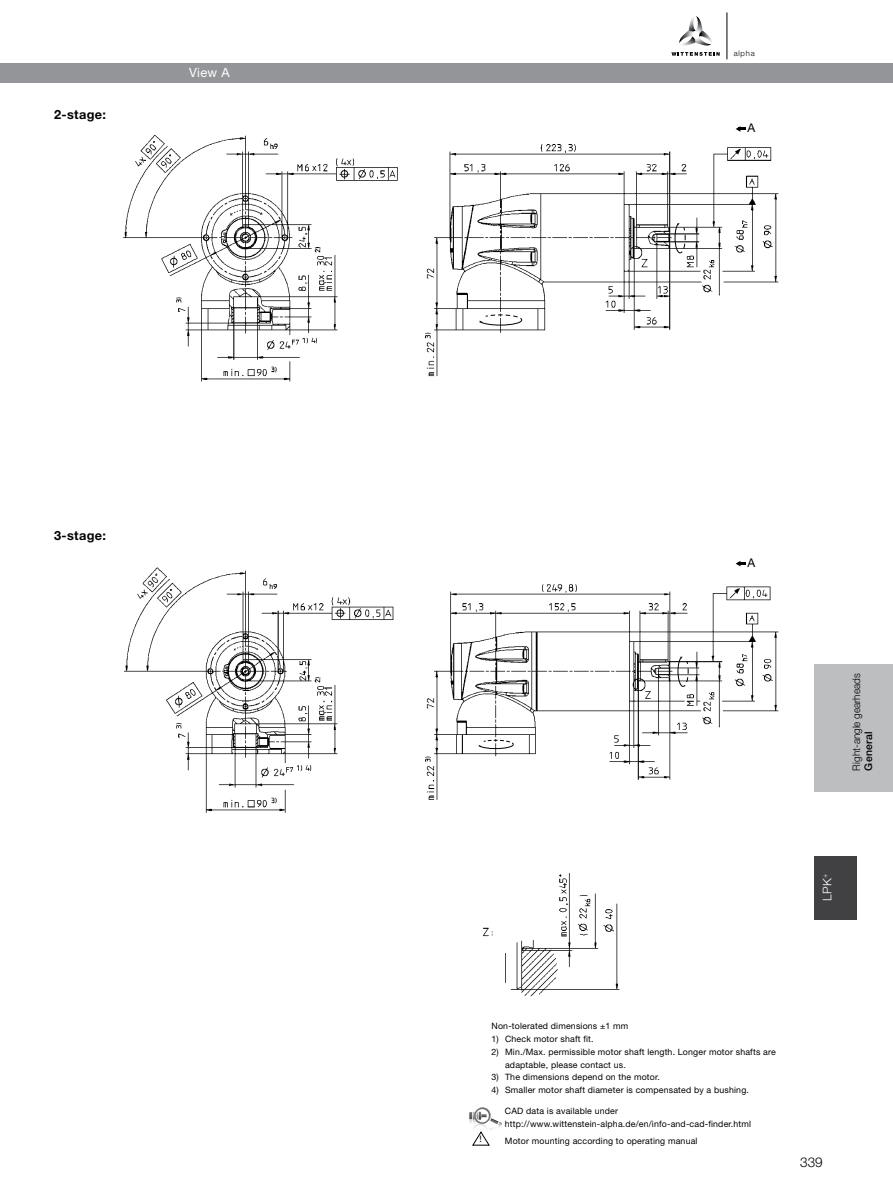
<style>
.page{position:relative;width:893px;height:1191px;background:#fff}
.page>*{position:absolute;margin:0;border:0;box-sizing:border-box;transform-origin:0 0}
.t1{font:300 13.5px "Helvetica Neue LT Std";color:#000}
.t2{font:700 12.75px "Helvetica Neue LT Std";letter-spacing:.025em;color:#000}
.t3{font:12.75px "Helvetica Neue LT Std";color:#fff}
.t4{font:300 12px "Helvetica Neue LT Std";color:#fff}
.t5{font:12px "Helvetica Neue LT Std";color:#000}
.t6{font:300 10.5px "Helvetica Neue LT Std";color:#000;scale:.95 1}
.t7{font:500 10.5px "Helvetica Neue LT Std";letter-spacing:.025em;color:#000}
.t8{font:9px "Helvetica Neue LT Std";color:#000}
.t9{font:8.7px/12.8px "Helvetica Neue LT Std";letter-spacing:.02em;color:#000}
.t10{font:300 7.65px "Helvetica Neue LT";letter-spacing:.1em;color:#000}
</style>
<div class="page">
<div style="left:0;top:64px;width:893px;height:19px;background:#939598"></div>
<div style="left:814px;top:855px;width:43px;height:64px;background:#414042"></div>
<svg style="left:679px;top:16px;width:33px;height:30px"></svg>
<svg style="left:671px;top:52px;width:49px;height:4px"></svg>
<hr style="left:727px;top:12px;width:1px;height:47px;background:#000">
<img style="left:123px;top:127px;width:656px;height:870px">
<svg style="left:736px;top:126px;width:9px;height:6px"></svg>
<svg style="left:736px;top:561px;width:9px;height:5px"></svg>
<svg style="left:480px;top:314px;width:42px;height:11px"></svg>
<svg style="left:479px;top:740px;width:35px;height:9px"></svg>
<svg style="left:675px;top:223px;width:10px;height:30px"></svg>
<svg style="left:678px;top:657px;width:10px;height:30px"></svg>
<svg style="left:230px;top:209px;width:33px;height:6px"></svg>
<svg style="left:234px;top:645px;width:24px;height:5px"></svg>
<div style="left:814px;top:664px;width:79px;height:128px;background:#bcbec0"></div>
<svg style="left:469px;top:1107px;width:33px;height:38px"></svg>
<h2 class="t2" style="left:54px;top:107px;width:53px">2-stage:</h2>
<h2 class="t3" style="left:189px;top:65px;width:42px">View A</h2>
<h2 class="t2" style="left:54px;top:528px;width:53px">3-stage:</h2>
<p class="t10" style="left:734px;top:48px;width:23px">alpha</p>
<h3 class="t5" style="left:748px;top:121px;width:9px">A</h3>
<h3 class="t5" style="left:748px;top:555px;width:9px">A</h3>
<p class="t6" style="left:850px;top:770px;width:104px;rotate:-90deg">Right-angle gearheads</p>
<p class="t7" style="left:862px;top:770px;width:41px;rotate:-90deg">General</p>
<h3 class="t4" style="left:820px;top:901px;width:28px;rotate:-90deg">LPK<sup>+</sup></h3>
<p class="t8" style="left:479px;top:1133px;width:4px">!</p>
<p class="t9" style="left:492px;top:1019px;width:138px">Non-tolerated dimensions ±1 mm</p>
<p class="t9" style="left:492px;top:1032px;width:104px">1) Check motor shaft fit.</p>
<p class="t9" style="left:505px;top:1045px;width:272px;text-indent:-13px">2) Min./Max. permissible motor shaft length. Longer motor shafts are adaptable, please contact us.</p>
<p class="t9" style="left:492px;top:1070px;width:170px">3) The dimensions depend on the motor.</p>
<p class="t9" style="left:492px;top:1083px;width:259px">4) Smaller motor shaft diameter is compensated by a bushing.</p>
<p class="t9" style="left:505px;top:1104px;width:248px">CAD data is available under http://www.wittenstein-alpha.de/en/info-and-cad-finder.html</p>
<p class="t9" style="left:505px;top:1134px;width:194px">Motor mounting according to operating manual</p>
<h1 class="t1" style="left:800px;top:1153px;width:24px">339</h1>
</div>
